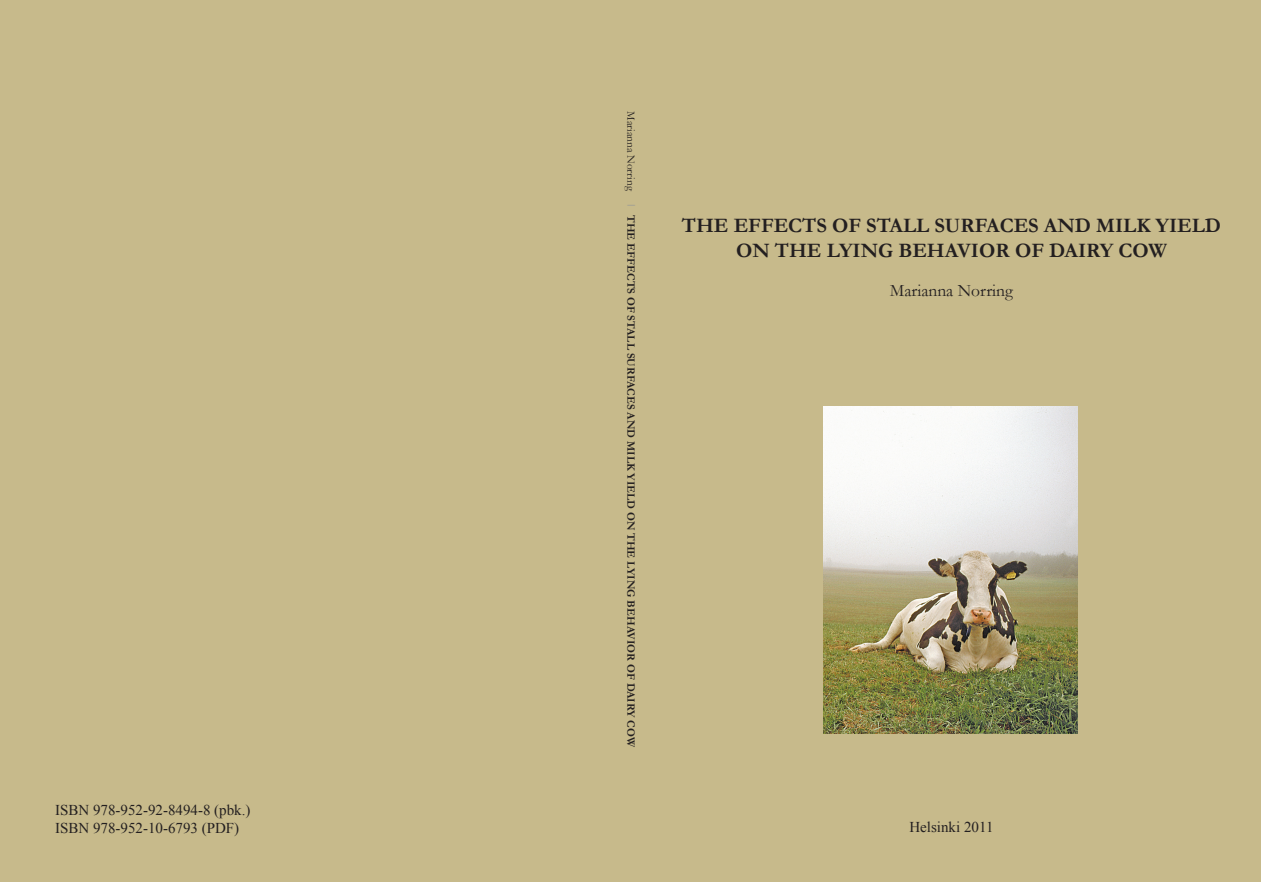
<style>
.page{position:relative;width:1261px;height:882px;background:#c7ba8b}
.page>*{position:absolute;margin:0;border:0;box-sizing:border-box;transform-origin:0 0}
.t1{font:700 20.62px/24.8px "Garamond";color:#231f20;text-align:center}
.t2{font:17.5px "Garamond";color:#231f20}
.t3{font:15px/18px "Times New Roman";color:#231f20}
.t4{font:700 11.25px "Garamond";color:#231f20}
.s1{font-weight:400}
.s2{font-family:"Gill Sans Std";font-weight:300;color:#939598}
</style>
<div class="page">
<img style="left:823px;top:407px;width:255px;height:326px">
<h3 class="t3" style="left:55px;top:800px;width:197px">ISBN 978-952-92-8494-8 (pbk.)<br>ISBN 978-952-10-6793 (PDF)</h3>
<p class="t4" style="left:637px;top:111px;width:637px;rotate:90deg"><span class="s1">Marianna Norring</span> <span class="s2">I</span> THE EFFECTS OF STALL SURFACES AND MILK YIELD ON THE LYING BEHAVIOR OF DAIRY COW</p>
<h1 class="t1" style="left:682px;top:213px;width:540px">THE EFFECTS OF STALL SURFACES AND MILK YIELD<br>ON THE LYING BEHAVIOR OF DAIRY COW</h1>
<h2 class="t2" style="left:890px;top:281px;width:125px">Marianna Norring</h2>
<h3 class="t3" style="left:909px;top:817px;width:86px">Helsinki 2011</h3>
</div>
